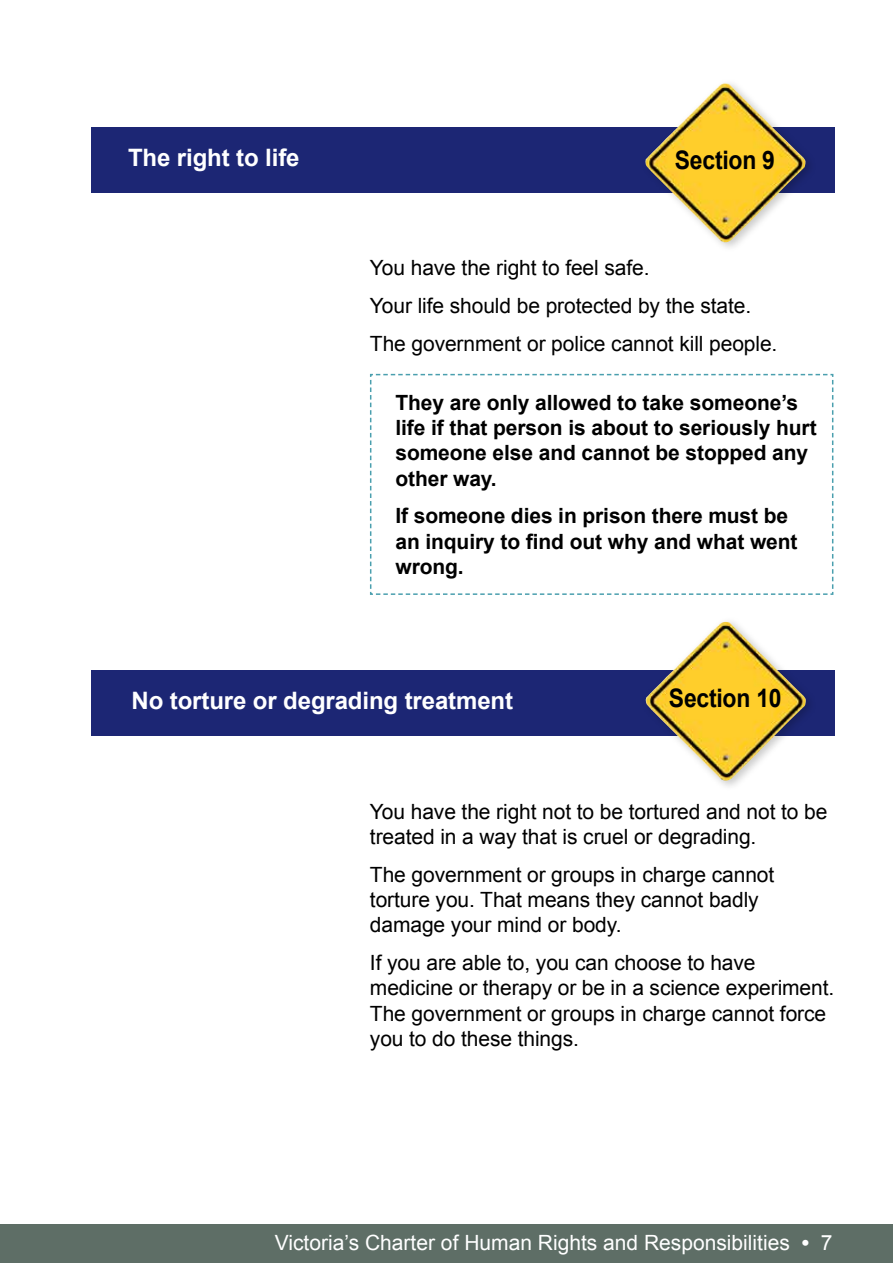
<style>
.page{position:relative;width:893px;height:1263px;background:#fff}
.page>*{position:absolute;margin:0;border:0;box-sizing:border-box;transform-origin:0 0}
.t1{font:700 25.5px "Arial";letter-spacing:-.01em;color:#000;scale:.9 1}
.t2{font:700 24px "Arial";letter-spacing:-.005em;color:#fff}
.t3{font:21px/25.2px "Arial";letter-spacing:-.005em;color:#000}
.t4{font:700 21px/25.2px "Arial";letter-spacing:-.005em;color:#000}
.t5{font:21px "Arial";color:#fff}
.s1{font-weight:700}
</style>
<div class="page">
<div style="left:0;top:1225px;width:893px;height:38px;background:#5e6e66"></div>
<div style="left:91px;top:670px;width:743px;height:66px;background:#1c2674"></div>
<div style="left:91px;top:128px;width:743px;height:65px;background:#1c2674"></div>
<svg style="left:370px;top:373px;width:464px;height:222px"></svg>
<div style="left:641px;top:78px;width:175px;height:175px;background:#000;opacity:.21"></div>
<img style="left:645px;top:83px;width:161px;height:160px">
<div style="left:641px;top:617px;width:176px;height:174px;background:#000;opacity:.21"></div>
<img style="left:646px;top:622px;width:160px;height:160px">
<p class="t2" style="left:128px;top:149px;width:173px">The right to life</p>
<p class="t1" style="left:675px;top:150px;width:113px">Section 9</p>
<p class="t3" style="left:370px;top:250px;width:409px;line-height:38px">You have the right to feel safe.<br>Your life should be protected by the state.<br>The government or police cannot kill people.</p>
<p class="t4" style="left:395px;top:392px;width:423px">They are only allowed to take someone’s life if that person is about to seriously hurt someone else and cannot be stopped any other way.</p>
<p class="t4" style="left:395px;top:505px;width:404px">If someone dies in prison there must be an inquiry to find out why and what went wrong.</p>
<p class="t2" style="left:132px;top:691px;width:383px">No torture or degrading treatment</p>
<p class="t1" style="left:669px;top:688px;width:127px">Section 10</p>
<p class="t3" style="left:370px;top:801px;width:459px">You have the right not to be tortured and not to be treated in a way that is cruel or degrading.</p>
<p class="t3" style="left:370px;top:864px;width:406px">The government or groups in charge cannot torture you. That means they cannot badly damage your mind or body.</p>
<p class="t3" style="left:370px;top:952px;width:466px">If you are able to, you can choose to have medicine or therapy or be in a science experiment.<br>The government or groups in charge cannot force you to do these things.</p>
<p class="t5" style="left:275px;top:1234px;width:559px">Victoria’s Charter of Human Rights and Responsibilities <span class="s1">•</span> 7</p>
</div>
